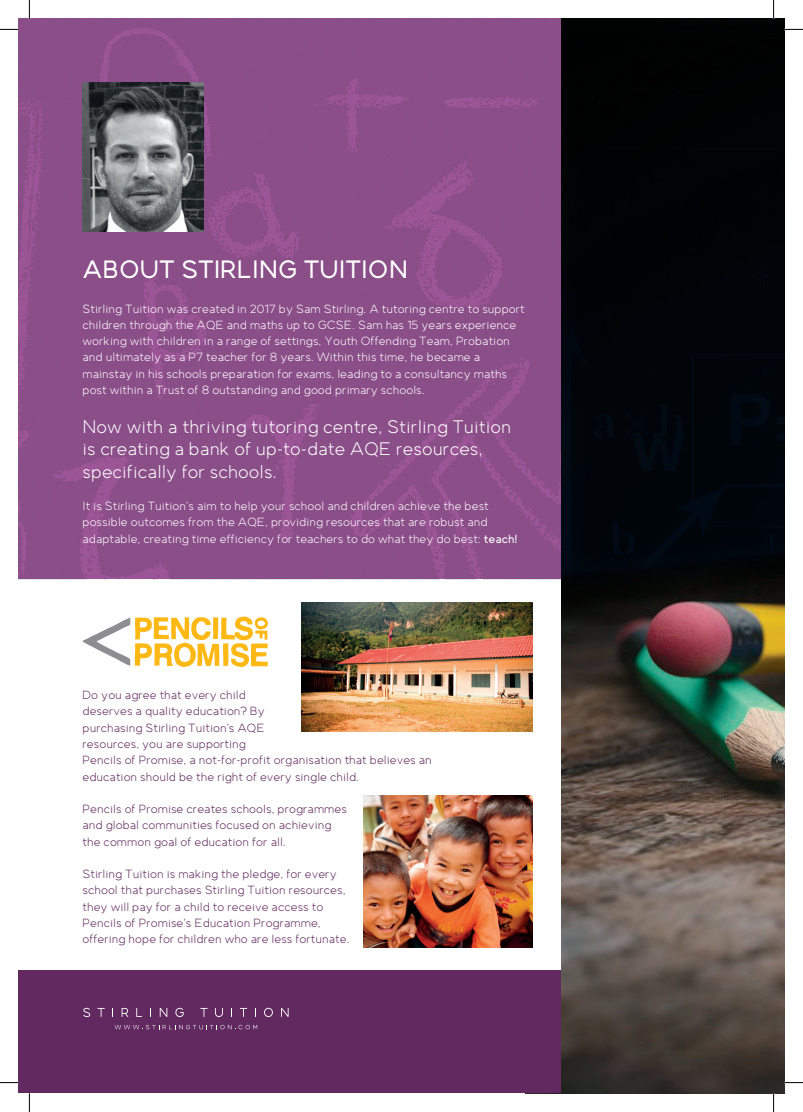
<style>
.page{position:relative;width:803px;height:1112px;background:#fff}
.page>*{position:absolute;margin:0;border:0;box-sizing:border-box;transform-origin:0 0}
.t1{font:700 22.5px "Strima";color:#fff}
.t2{font:16.25px/22.5px "Strima";color:#fff}
.t3{font:10.62px/16.2px "Strima";color:#fff}
.t4{font:10.62px/16.2px "Strima";color:#61295f}
.s1{font-weight:700}
</style>
<div class="page">
<img style="left:561px;top:19px;width:223px;height:1073px">
<div style="left:19px;top:868px;width:542px;height:224px;background:#61295f"></div>
<div style="left:19px;top:579px;width:542px;height:389px;background:#fff"></div>
<img style="left:19px;top:19px;width:542px;height:560px">
<div style="left:561px;top:26px;width:223px;height:556px;background:#010407"></div>
<svg style="left:83px;top:1007px;width:7px;height:9px"></svg>
<svg style="left:98px;top:1008px;width:7px;height:8px"></svg>
<svg style="left:122px;top:1008px;width:6px;height:8px"></svg>
<svg style="left:136px;top:1008px;width:2px;height:8px"></svg>
<svg style="left:160px;top:1008px;width:7px;height:8px"></svg>
<svg style="left:175px;top:1007px;width:9px;height:9px"></svg>
<svg style="left:200px;top:1008px;width:7px;height:8px"></svg>
<svg style="left:215px;top:1008px;width:8px;height:8px"></svg>
<svg style="left:240px;top:1008px;width:7px;height:8px"></svg>
<svg style="left:264px;top:1007px;width:9px;height:9px"></svg>
<svg style="left:281px;top:1008px;width:8px;height:8px"></svg>
<svg style="left:115px;top:1024px;width:142px;height:5px"></svg>
<img style="left:83px;top:83px;width:120px;height:149px">
<svg style="left:83px;top:616px;width:185px;height:50px"></svg>
<img style="left:301px;top:602px;width:232px;height:128px">
<img style="left:364px;top:795px;width:169px;height:152px">
<svg style="left:0;top:29px;width:19px;height:1px"></svg>
<svg style="left:784px;top:29px;width:19px;height:1px"></svg>
<svg style="left:0;top:1081px;width:19px;height:2px"></svg>
<svg style="left:784px;top:1081px;width:19px;height:2px"></svg>
<svg style="left:29px;top:0;width:1px;height:19px"></svg>
<svg style="left:29px;top:1092px;width:1px;height:19px"></svg>
<svg style="left:773px;top:0;width:1px;height:19px"></svg>
<svg style="left:773px;top:1092px;width:1px;height:19px"></svg>
<p class="t1" style="left:83px;top:253px;width:327px">ABOUT STIRLING TUITION</p>
<p class="t3" style="left:83px;top:300px;width:444px">Stirling Tuition was created in 2017 by Sam Stirling. A tutoring centre to support children through the AQE and maths up to GCSE. Sam has 15 years experience working with children in a range of settings, Youth Offending Team, Probation and ultimately as a P7 teacher for 8 years. Within this time, he became a mainstay in his schools preparation for exams, leading to a consultancy maths post within a Trust of 8 outstanding and good primary schools.</p>
<p class="t2" style="left:83px;top:415px;width:430px">Now with a thriving tutoring centre, Stirling Tuition is creating a bank of up-to-date AQE resources, specifically for schools.</p>
<p class="t3" style="left:83px;top:498px;width:436px">It is Stirling Tuition’s aim to help your school and children achieve the best possible outcomes from the AQE, providing resources that are robust and adaptable, creating time efficiency for teachers to do what they do best: <span class="s1">teach!</span></p>
<p class="t4" style="left:83px;top:686px;width:184px">Do you agree that every child deserves a quality education? By purchasing Stirling Tuition’s AQE resources, you are supporting</p>
<p class="t4" style="left:83px;top:751px;width:351px">Pencils of Promise, a not-for-profit organisation that believes an education should be the right of every single child.</p>
<p class="t4" style="left:83px;top:800px;width:266px">Pencils of Promise creates schools, programmes and global communities focused on achieving the common goal of education for all.</p>
<p class="t4" style="left:83px;top:865px;width:269px">Stirling Tuition is making the pledge, for every school that purchases Stirling Tuition resources, they will pay for a child to receive access to Pencils of Promise’s Education Programme, offering hope for children who are less fortunate.</p>
</div>
